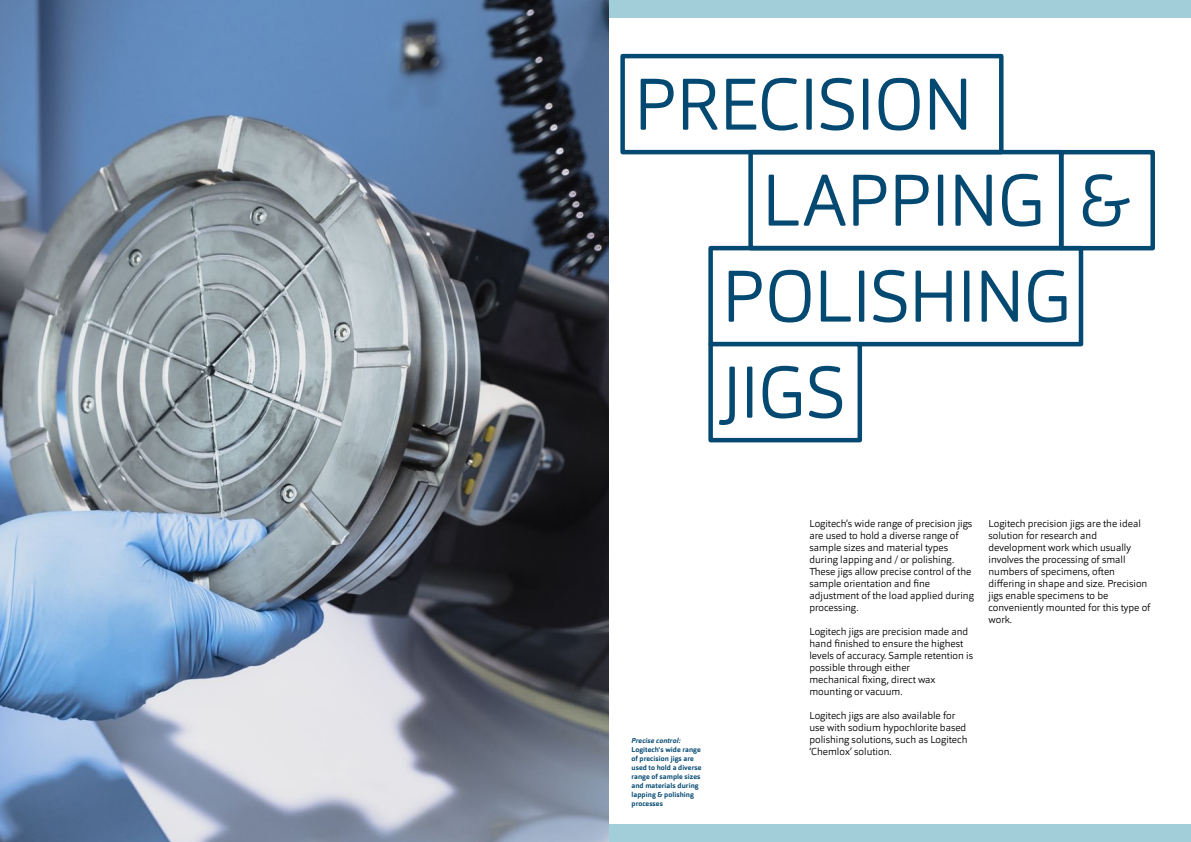
<style>
.page{position:relative;width:1191px;height:842px;background:#fff}
.page>*{position:absolute;margin:0;border:0;box-sizing:border-box;transform-origin:0 0}
.t1{font:300 72px "Orgon";letter-spacing:-.025em;color:#044972}
.t2{font:300 10px/12px "Orgon";color:#000}
.t3{font:700 7px/9px "Orgon";letter-spacing:.01em;color:#044972}
.t4{font:italic 700 7px "Orgon";letter-spacing:.01em;color:#044972}
</style>
<div class="page">
<div style="left:0;top:824px;width:1191px;height:18px;background:#a1ced9"></div>
<div style="left:0;top:0;width:1191px;height:18px;background:#a1ced9"></div>
<img style="left:0;top:0;width:609px;height:842px">
<div style="left:620px;top:54px;width:383px;height:100px;border:4px solid #044972"></div>
<div style="left:748px;top:150px;width:315px;height:100px;border:4px solid #044972"></div>
<div style="left:708px;top:246px;width:375px;height:100px;border:4px solid #044972"></div>
<div style="left:708px;top:342px;width:154px;height:100px;background:#fff;border:4px solid #044972"></div>
<div style="left:1059px;top:150px;width:96px;height:100px;border:4px solid #044972"></div>
<h1 class="t1" style="left:633px;top:59px;width:342px">PRECISION</h1>
<h1 class="t1" style="left:761px;top:155px;width:286px">LAPPING</h1>
<h1 class="t1" style="left:1078px;top:155px;width:53px">&amp;</h1>
<h1 class="t1" style="left:721px;top:251px;width:352px">POLISHING</h1>
<h1 class="t1" style="left:720px;top:347px;width:128px">JIGS</h1>
<p class="t4" style="left:631px;top:736px;width:50px">Precise control:</p>
<p class="t3" style="left:631px;top:745px;width:72px">Logitech's wide range of precision jigs are used to hold a diverse range of sample sizes and materials during lapping &amp; polishing processes</p>
<p class="t2" style="left:809px;top:518px;width:166px">Logitech’s wide range of precision jigs are used to hold a diverse range of sample sizes and material types during lapping and / or polishing.<br>These jigs allow precise control of the sample orientation and fine adjustment of the load applied during processing.</p>
<p class="t2" style="left:809px;top:626px;width:165px">Logitech jigs are precision made and hand finished to ensure the highest levels of accuracy. Sample retention is possible through either<br>mechanical fixing, direct wax mounting or vacuum.</p>
<p class="t2" style="left:809px;top:710px;width:160px">Logitech jigs are also available for use with sodium hypochlorite based polishing solutions, such as Logitech ‘Chemlox’ solution.</p>
<p class="t2" style="left:988px;top:518px;width:163px">Logitech precision jigs are the ideal solution for research and development work which usually involves the processing of small numbers of specimens, often differing in shape and size. Precision jigs enable specimens to be conveniently mounted for this type of work.</p>
</div>
